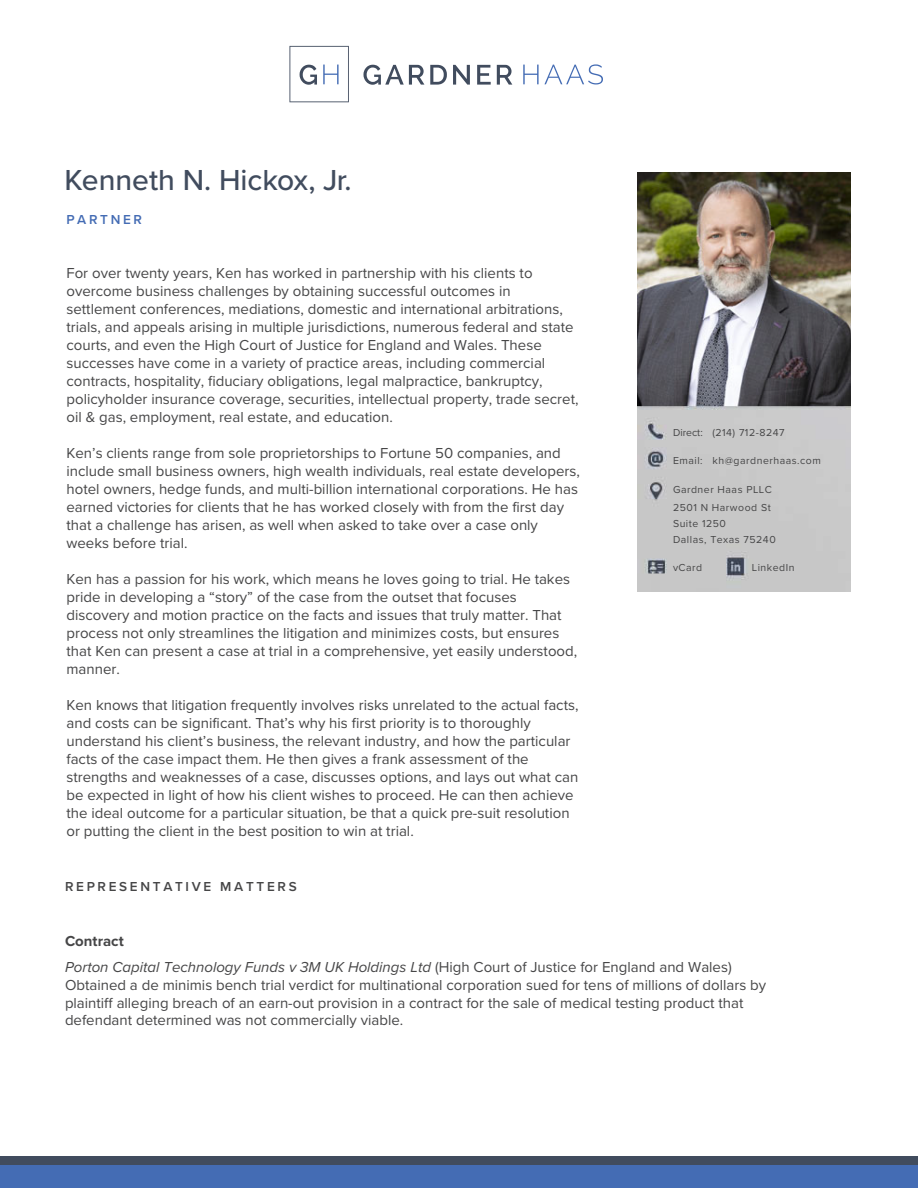
<style>
.page{position:relative;width:918px;height:1188px;background:#fff}
.page>*{position:absolute;margin:0;border:0;box-sizing:border-box;transform-origin:0 0}
.t1{font:500 30px "Proxima Nova";color:#414c5e}
.t2{font:15px/18px "Proxima Nova";color:#464647}
.t3{font:italic 15px/25.5px "Proxima Nova";color:#464647}
.t4{font:600 13.5px "Proxima Nova";letter-spacing:.2em;color:#464647}
.t5{font:600 13.5px "Proxima Nova";letter-spacing:.2em;color:#446cb4}
.t6{font:10.5px/17.4px "Proxima Nova";letter-spacing:.05em;color:#464647}
.s1{font-weight:700;font-style:normal}
.s2{font-style:normal}
</style>
<div class="page">
<img style="left:638px;top:172px;width:213px;height:420px">
<div style="left:0;top:1156px;width:918px;height:32px;background:#446cb4"></div>
<div style="left:0;top:1156px;width:918px;height:9px;background:#414c5e"></div>
<svg style="left:363px;top:65px;width:61px;height:20px"></svg>
<svg style="left:430px;top:65px;width:17px;height:20px"></svg>
<svg style="left:453px;top:65px;width:17px;height:20px"></svg>
<svg style="left:477px;top:65px;width:14px;height:20px"></svg>
<svg style="left:497px;top:65px;width:15px;height:20px"></svg>
<svg style="left:523px;top:64px;width:80px;height:20px"></svg>
<svg style="left:289px;top:46px;width:60px;height:56px"></svg>
<h1 class="t1" style="left:64px;top:158px;width:288px">Kenneth N. Hickox, Jr.</h1>
<p class="t5" style="left:66px;top:209px;width:77px">PARTNER</p>
<p class="t2" style="left:66px;top:263px;width:514px">For over twenty years, Ken has worked in partnership with his clients to overcome business challenges by obtaining successful outcomes in settlement conferences, mediations, domestic and international arbitrations, trials, and appeals arising in multiple jurisdictions, numerous federal and state courts, and even the High Court of Justice for England and Wales. These successes have come in a variety of practice areas, including commercial contracts, hospitality, fiduciary obligations, legal malpractice, bankruptcy, policyholder insurance coverage, securities, intellectual property, trade secret, oil &amp; gas, employment, real estate, and education.</p>
<p class="t2" style="left:66px;top:443px;width:515px">Ken’s clients range from sole proprietorships to Fortune 50 companies, and include small business owners, high wealth individuals, real estate developers, hotel owners, hedge funds, and multi-billion international corporations. He has earned victories for clients that he has worked closely with from the first day that a challenge has arisen, as well when asked to take over a case only weeks before trial.</p>
<p class="t2" style="left:66px;top:569px;width:512px">Ken has a passion for his work, which means he loves going to trial. He takes pride in developing a “story” of the case from the outset that focuses discovery and motion practice on the facts and issues that truly matter. That process not only streamlines the litigation and minimizes costs, but ensures that Ken can present a case at trial in a comprehensive, yet easily understood, manner.</p>
<p class="t2" style="left:66px;top:695px;width:514px">Ken knows that litigation frequently involves risks unrelated to the actual facts, and costs can be significant. That’s why his first priority is to thoroughly understand his client’s business, the relevant industry, and how the particular facts of the case impact them. He then gives a frank assessment of the strengths and weaknesses of a case, discusses options, and lays out what can be expected in light of how his client wishes to proceed. He can then achieve the ideal outcome for a particular situation, be that a quick pre-suit resolution or putting the client in the best position to win at trial.</p>
<p class="t4" style="left:65px;top:877px;width:233px">REPRESENTATIVE MATTERS</p>
<p class="t6" style="left:673px;top:424px;width:113px">Direct: (214) 712-8247</p>
<p class="t6" style="left:673px;top:451px;width:149px">Email: kh@gardnerhaas.com</p>
<p class="t6" style="left:673px;top:481px;width:100px">Gardner Haas PLLC<br>2501 N Harwood St</p>
<p class="t6" style="left:673px;top:514px;width:104px;line-height:16.5px">Suite 1250<br>Dallas, Texas 75240</p>
<p class="t6" style="left:673px;top:558px;width:31px">vCard</p>
<p class="t6" style="left:752px;top:558px;width:44px">LinkedIn</p>
<p class="t3" style="left:65px;top:928px;width:668px"><span class="s1">Contract<br></span>Porton Capital Technology Funds v 3M UK Holdings Ltd <span class="s2">(High Court of Justice for England and Wales)</span></p>
<p class="t2" style="left:65px;top:975px;width:703px">Obtained a de minimis bench trial verdict for multinational corporation sued for tens of millions of dollars by plaintiff alleging breach of an earn-out provision in a contract for the sale of medical testing product that defendant determined was not commercially viable.</p>
</div>
